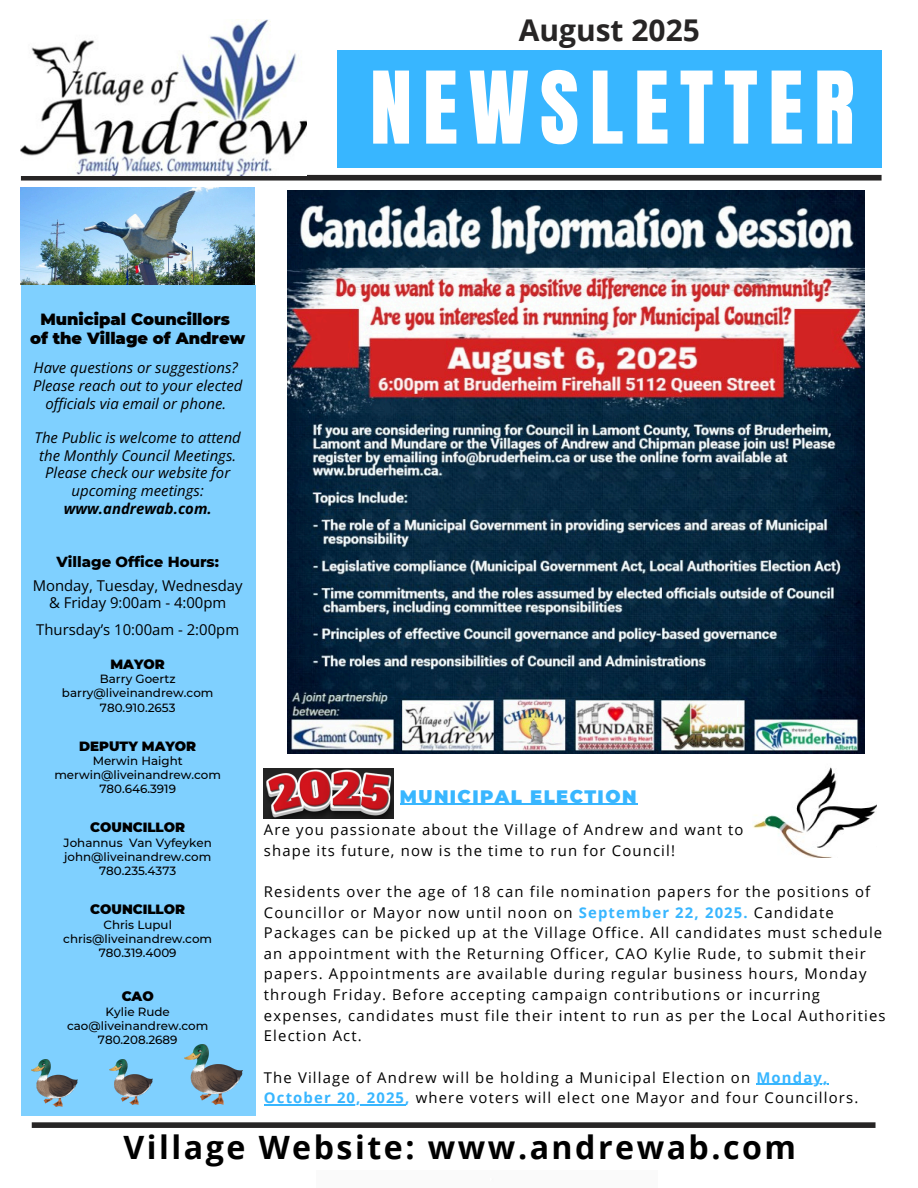
<style>
.page{position:relative;width:918px;height:1188px;background:#fff}
.page>*{position:absolute;margin:0;border:0;box-sizing:border-box;transform-origin:0 0}
.t1{font:85.05px "Anton";letter-spacing:.125em;color:#fff}
.t2{font:700 32.1px "Open Sans";letter-spacing:.08em;color:#000}
.t3{font:700 30px "Open Sans";color:#272525}
.t4{font:900 18px "Montserrat";letter-spacing:.08em;color:#38b6ff}
.t5{font:900 16.2px/19.5px "Montserrat";color:#000;text-align:center}
.t6{font:14.85px/20.5px "Open Sans";letter-spacing:.08em;color:#000}
.t7{font:italic 14.85px/17.9px "Open Sans";color:#000;text-align:center}
.t8{font:14.85px/17.9px "Open Sans";color:#000;text-align:center}
.t9{font:800 14.85px "Montserrat";color:#000}
.t10{font:900 13.35px "Montserrat";color:#000}
.t11{font:500 11.85px "Montserrat";color:#000}
.s1{font-weight:700}
.s2{font-weight:700;color:#38b6ff}
</style>
<div class="page">
<div style="left:22px;top:285px;width:234px;height:830px;background:#7fd0ff"></div>
<div style="left:21px;top:175px;width:861px;height:6px;background:#272525"></div>
<div style="left:337px;top:50px;width:544px;height:118px;background:#38b6ff"></div>
<img style="left:21px;top:19px;width:286px;height:156px">
<img style="left:21px;top:188px;width:234px;height:96px">
<div style="left:32px;top:1122px;width:844px;height:6px;background:#272525"></div>
<img style="left:184px;top:1044px;width:59px;height:61px">
<img style="left:109px;top:1059px;width:44px;height:45px">
<img style="left:32px;top:1059px;width:46px;height:48px">
<img style="left:287px;top:191px;width:577px;height:562px">
<hr style="left:400px;top:804px;width:238px;height:1px;background:#38b6ff">
<hr style="left:756px;top:1084px;width:73px;height:1px;background:#38b6ff">
<hr style="left:264px;top:1104px;width:141px;height:2px;background:#38b6ff">
<img style="left:264px;top:768px;width:129px;height:51px">
<img style="left:753px;top:767px;width:123px;height:90px">
<p class="t3" style="left:519px;top:9px;width:183px">August 2025</p>
<p class="t1" style="left:370px;top:47px;width:486px">NEWSLETTER</p>
<p class="t5" style="left:30px;top:309px;width:217px">Municipal Councillors<br>of the Village of Andrew</p>
<p class="t7" style="left:33px;top:359px;width:211px">Have questions or suggestions?<br>Please reach out to your elected officials via email or phone.</p>
<h4 class="t7" style="left:35px;top:428px;width:208px">The Public is welcome to attend the Monthly Council Meetings.<br>Please check our website for upcoming meetings: <span class="s1">www.andrewab.com.</span></h4>
<h6 class="t9" style="left:56px;top:553px;width:164px">Village Office Hours:</h6>
<h6 class="t8" style="left:33px;top:576px;width:211px">Monday, Tuesday, Wednesday &amp; Friday 9:00am - 4:00pm</h6>
<h5 class="t8" style="left:36px;top:620px;width:204px">Thursday’s 10:00am - 2:00pm</h5>
<h6 class="t10" style="left:111px;top:656px;width:56px">MAYOR</h6>
<h6 class="t11" style="left:100px;top:672px;width:77px">Barry Goertz</h6>
<p class="t11" style="left:62px;top:686px;width:153px">barry@liveinandrew.com</p>
<p class="t11" style="left:100px;top:700px;width:77px">780.910.2653</p>
<p class="t10" style="left:79px;top:738px;width:119px">DEPUTY MAYOR</p>
<p class="t11" style="left:93px;top:754px;width:92px">Merwin Haight</p>
<p class="t11" style="left:54px;top:768px;width:168px">merwin@liveinandrew.com</p>
<p class="t11" style="left:99px;top:782px;width:78px">780.646.3919</p>
<p class="t10" style="left:90px;top:820px;width:97px">COUNCILLOR</p>
<p class="t11" style="left:64px;top:835px;width:150px">Johannus Van Vyfeyken</p>
<p class="t11" style="left:64px;top:850px;width:149px">john@liveinandrew.com</p>
<p class="t11" style="left:99px;top:864px;width:79px">780.235.4373</p>
<p class="t10" style="left:90px;top:901px;width:97px">COUNCILLOR</p>
<p class="t11" style="left:103px;top:917px;width:70px">Chris Lupul</p>
<p class="t11" style="left:63px;top:931px;width:150px">chris@liveinandrew.com</p>
<p class="t11" style="left:99px;top:946px;width:79px">780.319.4009</p>
<p class="t10" style="left:122px;top:988px;width:34px">CAO</p>
<p class="t11" style="left:106px;top:1004px;width:66px">Kylie Rude</p>
<p class="t11" style="left:67px;top:1019px;width:143px">cao@liveinandrew.com</p>
<p class="t11" style="left:98px;top:1033px;width:81px">780.208.2689</p>
<p class="t4" style="left:400px;top:785px;width:238px">MUNICIPAL ELECTION</p>
<h3 class="t6" style="left:264px;top:819px;width:481px">Are you passionate about the Village of Andrew and want to shape its future, now is the time to run for Council!</h3>
<h6 class="t6" style="left:264px;top:881px;width:623px">Residents over the age of 18 can file nomination papers for the positions of Councillor or Mayor now until noon on <span class="s2">September 22, 2025.</span> Candidate Packages can be picked up at the Village Office. All candidates must schedule an appointment with the Returning Officer, CAO Kylie Rude, to submit their papers. Appointments are available during regular business hours, Monday through Friday. Before accepting campaign contributions or incurring expenses, candidates must file their intent to run as per the Local Authorities Election Act.</h6>
<h6 class="t6" style="left:264px;top:1067px;width:565px">The Village of Andrew will be holding a Municipal Election on <span class="s2">Monday,</span></h6>
<h6 class="t6" style="left:264px;top:1087px;width:596px"><span class="s2">October 20, 2025,</span> where voters will elect one Mayor and four Councillors.</h6>
<p class="t2" style="left:123px;top:1125px;width:674px">Village Website: www.andrewab.com</p>
</div>
